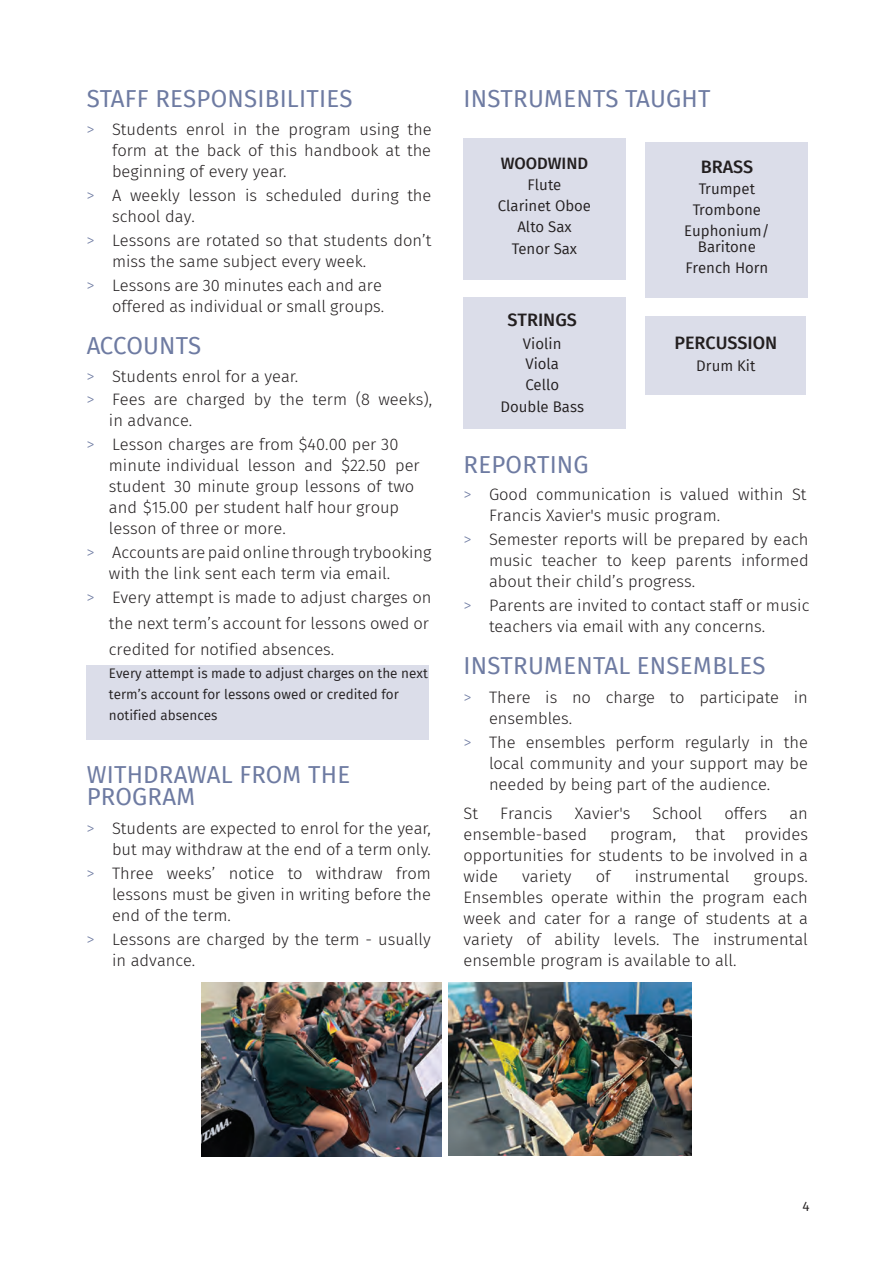
<style>
.page{position:relative;width:893px;height:1263px;background:#fff}
.page>*{position:absolute;margin:0;border:0;box-sizing:border-box;transform-origin:0 0}
.t1{font:24px/22.5px "Fira Sans";letter-spacing:.01em;color:#6e7ba2}
.t2{font:500 18px "Fira Sans";color:#231f20}
.t3{font:300 16.5px/21px "Fira Sans";color:#231f20}
.t4{font:500 16.5px "Fira Sans";color:#231f20}
.t5{font:15px/20.7px "Fira Sans";color:#231f20;text-align:center}
.t6{font:13.5px/21.3px "Fira Sans";color:#231f20}
.s1{color:#6e7ba2}
</style>
<div class="page">
<div style="left:463px;top:139px;width:162px;height:141px;background:#dbdde9"></div>
<div style="left:646px;top:142px;width:162px;height:155px;background:#dbdde9"></div>
<div style="left:646px;top:317px;width:160px;height:78px;background:#dbdde9"></div>
<div style="left:463px;top:297px;width:162px;height:131px;background:#dbdde9"></div>
<div style="left:86px;top:665px;width:342px;height:75px;background:#dbdde9"></div>
<img style="left:449px;top:982px;width:242px;height:173px">
<img style="left:202px;top:982px;width:239px;height:175px">
<h1 class="t1" style="left:87px;top:87px;width:267px">STAFF RESPONSIBILITIES</h1>
<p class="t3" style="left:112px;top:118px;width:321px;text-align:justify;text-indent:-26px"><span class="s1">&gt;</span> Students enrol in the program using the form at the back of this handbook at the beginning of every year.</p>
<p class="t3" style="left:112px;top:184px;width:321px;text-indent:-26px"><span class="s1">&gt;</span> A weekly lesson is scheduled during the school day.</p>
<p class="t3" style="left:112px;top:229px;width:321px;text-indent:-26px"><span class="s1">&gt;</span> Lessons are rotated so that students don’t miss the same subject every week.</p>
<p class="t3" style="left:87px;top:274px;width:299px;text-align:right"><span class="s1">&gt;</span> Lessons are 30 minutes each and are offered as individual or small groups.</p>
<h1 class="t1" style="left:87px;top:333px;width:116px">ACCOUNTS</h1>
<p class="t3" style="left:87px;top:365px;width:347px;line-height:22.8px"><span class="s1">&gt;</span> Students enrol for a year.<br><span class="s1">&gt;</span> Fees are charged by the term (8 weeks),</p>
<p class="t3" style="left:87px;top:408px;width:313px;line-height:24px;text-indent:22px">in advance.<br><span class="s1">&gt;</span> Lesson charges are from $40.00 per 30</p>
<p class="t3" style="left:109px;top:454px;width:312px">minute individual lesson and $22.50 per student 30 minute group lessons of two and $15.00 per student half hour group lesson of three or more.</p>
<p class="t3" style="left:109px;top:541px;width:324px;text-indent:-22px"><span class="s1">&gt;</span> Accounts are paid online through trybooking with the link sent each term via email.</p>
<p class="t3" style="left:109px;top:584px;width:324px;line-height:26.1px;text-indent:-22px"><span class="s1">&gt;</span> Every attempt is made to adjust charges on the next term’s account for lessons owed or credited for notified absences.</p>
<p class="t6" style="left:109px;top:662px;width:320px">Every attempt is made to adjust charges on the next term’s account for lessons owed or credited for notified absences</p>
<h1 class="t1" style="left:87px;top:762px;width:265px">WITHDRAWAL FROM THE<br>PROGRAM</h1>
<p class="t3" style="left:87px;top:817px;width:346px;text-align:right"><span class="s1">&gt;</span> Students are expected to enrol for the year, but may withdraw at the end of a term only.</p>
<p class="t3" style="left:112px;top:862px;width:320px;text-align:justify;text-indent:-26px"><span class="s1">&gt;</span> Three weeks’ notice to withdraw from lessons must be given in writing before the end of the term.</p>
<p class="t3" style="left:112px;top:928px;width:320px;text-indent:-26px"><span class="s1">&gt;</span> Lessons are charged by the term - usually in advance.</p>
<h1 class="t1" style="left:464px;top:87px;width:248px">INSTRUMENTS TAUGHT</h1>
<p class="t4" style="left:501px;top:150px;width:89px">WOODWIND</p>
<p class="t5" style="left:498px;top:174px;width:95px">Flute<br>Clarinet Oboe<br>Alto Sax</p>
<p class="t5" style="left:512px;top:238px;width:67px">Tenor Sax</p>
<p class="t2" style="left:508px;top:306px;width:71px">STRINGS</p>
<p class="t5" style="left:523px;top:333px;width:40px;text-align:left">Violin<br>Viola<br>Cello</p>
<p class="t5" style="left:500px;top:396px;width:85px">Double Bass</p>
<p class="t2" style="left:701px;top:153px;width:54px">BRASS</p>
<p class="t5" style="left:684px;top:178px;width:87px">Trumpet<br>Trombone<br>Euphonium/</p>
<p class="t5" style="left:685px;top:236px;width:84px">Baritone<br>French Horn</p>
<p class="t2" style="left:674px;top:328px;width:104px">PERCUSSION</p>
<p class="t5" style="left:696px;top:355px;width:61px">Drum Kit</p>
<h1 class="t1" style="left:464px;top:453px;width:127px">REPORTING</h1>
<p class="t3" style="left:489px;top:484px;width:319px;text-indent:-26px"><span class="s1">&gt;</span> Good communication is valued within St<br>Francis Xavier's music program.</p>
<p class="t3" style="left:489px;top:529px;width:321px;text-align:justify;text-indent:-26px"><span class="s1">&gt;</span> Semester reports will be prepared by each music teacher to keep parents informed about their child’s progress.</p>
<p class="t3" style="left:489px;top:595px;width:322px;text-indent:-26px"><span class="s1">&gt;</span> Parents are invited to contact staff or music teachers via email with any concerns.</p>
<h1 class="t1" style="left:464px;top:654px;width:303px">INSTRUMENTAL ENSEMBLES</h1>
<p class="t3" style="left:489px;top:686px;width:320px;text-indent:-26px"><span class="s1">&gt;</span> There is no charge to participate in ensembles.</p>
<p class="t3" style="left:489px;top:731px;width:320px;text-align:justify;text-indent:-26px"><span class="s1">&gt;</span> The ensembles perform regularly in the local community and your support may be needed by being part of the audience.</p>
<p class="t3" style="left:463px;top:802px;width:16px">St</p>
<p class="t3" style="left:500px;top:802px;width:54px">Francis</p>
<p class="t3" style="left:575px;top:802px;width:57px">Xavier's</p>
<p class="t3" style="left:652px;top:802px;width:51px">School</p>
<p class="t3" style="left:725px;top:802px;width:44px">offers</p>
<p class="t3" style="left:789px;top:802px;width:20px">an</p>
<p class="t3" style="left:463px;top:823px;width:125px">ensemble-based</p>
<p class="t3" style="left:463px;top:823px;width:346px;text-align:justify;text-indent:147px">program, that provides opportunities for students to be involved in a wide</p>
<p class="t3" style="left:522px;top:865px;width:51px">variety</p>
<p class="t3" style="left:596px;top:865px;width:16px">of</p>
<p class="t3" style="left:635px;top:865px;width:96px">instrumental</p>
<p class="t3" style="left:463px;top:865px;width:346px;text-align:justify;text-indent:290px">groups.<br>Ensembles operate within the program each week and cater for a range of students at a variety of ability levels. The instrumental ensemble program is available to all.</p>
<p class="t6" style="left:802px;top:1195px;width:9px">4</p>
</div>
